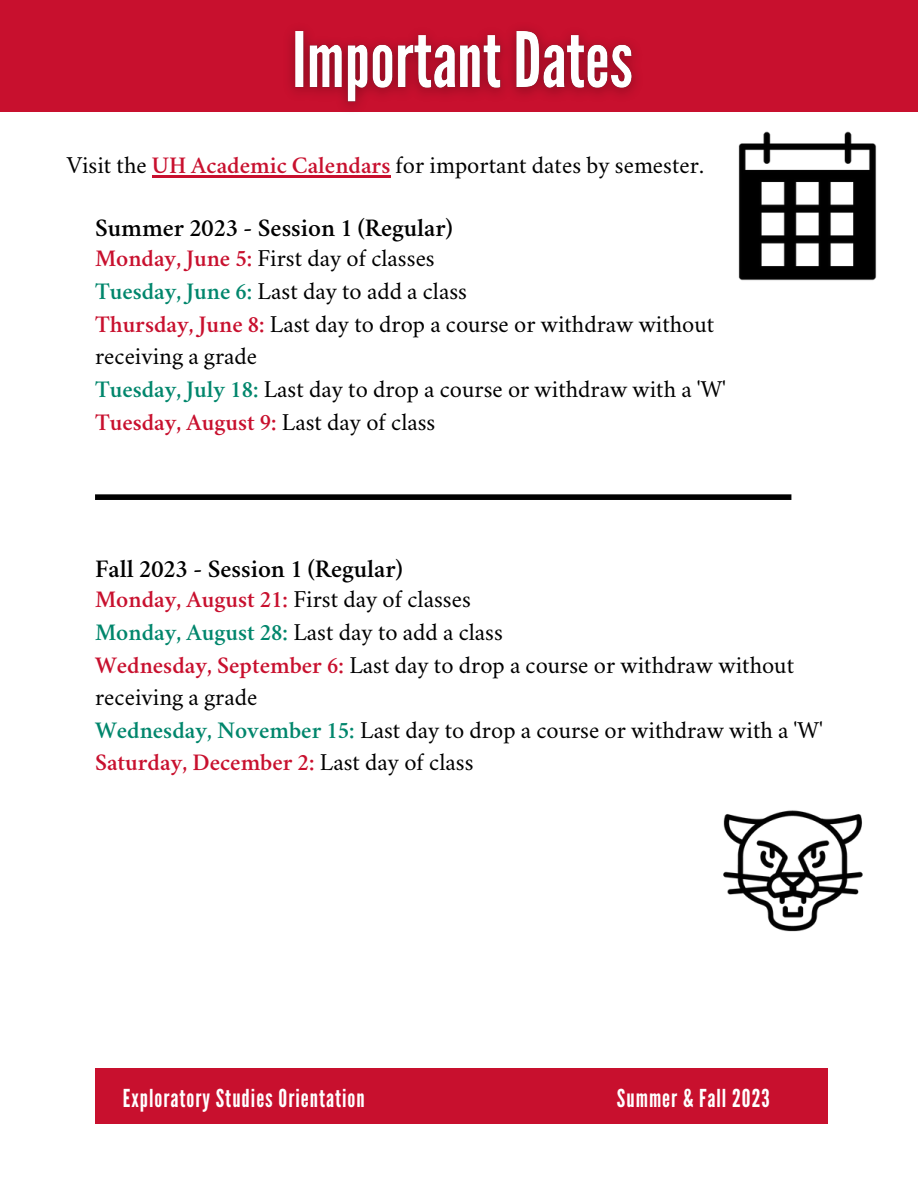
<style>
.page{position:relative;width:918px;height:1188px;background:#fff}
.page>*{position:absolute;margin:0;border:0;box-sizing:border-box;transform-origin:0 0}
.t1{font:600 25.5px "Crimson";color:#000}
.t2{font:24.6px "League Gothic";letter-spacing:.04em;color:#fff}
.t3{font:24px/32.7px "Crimson";color:#000}
.t4{font:600 24px "Crimson";color:#c8102e}
.s1{font-weight:600;color:#c8102e}
.s2{font-weight:600;color:#00866c}
.s3{font-weight:400;color:#000}
</style>
<div class="page">
<div style="left:0;top:0;width:918px;height:112px;background:#c8102e"></div>
<div style="left:95px;top:1069px;width:506px;height:55px;background:#c8102e"></div>
<div style="left:576px;top:1069px;width:252px;height:55px;background:#c8102e"></div>
<img style="left:738px;top:131px;width:139px;height:150px">
<div style="left:95px;top:494px;width:696px;height:6px;background:#000"></div>
<img style="left:723px;top:810px;width:140px;height:122px">
<img style="left:289px;top:29px;width:347px;height:78px">
<hr style="left:152px;top:175px;width:239px;height:2px;background:#c8102e">
<p class="t3" style="left:67px;top:151px;width:639px">Visit the <span class="s1">UH Academic Calendars</span> for important dates by semester.</p>
<p class="t1" style="left:95px;top:218px;width:359px">Summer 2023 - Session 1 (Regular)</p>
<p class="t3" style="left:95px;top:245px;width:341px"><span class="s1">Monday, June 5:</span> First day of classes</p>
<p class="t3" style="left:95px;top:277px;width:374px"><span class="s2">Tuesday, June 6:</span> Last day to add a class</p>
<p class="t3" style="left:95px;top:310px;width:621px"><span class="s1">Thursday, June 8:</span> Last day to drop a course or withdraw without receiving a grade</p>
<p class="t3" style="left:95px;top:375px;width:633px"><span class="s2">Tuesday, July 18:</span> Last day to drop a course or withdraw with a 'W'</p>
<p class="t4" style="left:95px;top:413px;width:342px">Tuesday, August 9: <span class="s3">Last day of class</span></p>
<p class="t1" style="left:95px;top:559px;width:309px">Fall 2023 - Session 1 (Regular)</p>
<p class="t3" style="left:95px;top:585px;width:377px"><span class="s1">Monday, August 21:</span> First day of classes</p>
<p class="t3" style="left:95px;top:618px;width:409px"><span class="s2">Monday, August 28:</span> Last day to add a class</p>
<p class="t3" style="left:95px;top:651px;width:701px"><span class="s1">Wednesday, September 6:</span> Last day to drop a course or withdraw without receiving a grade</p>
<p class="t3" style="left:95px;top:716px;width:729px"><span class="s2">Wednesday, November 15:</span> Last day to drop a course or withdraw with a 'W'</p>
<p class="t4" style="left:95px;top:754px;width:380px">Saturday, December 2: <span class="s3">Last day of class</span></p>
<p class="t2" style="left:123px;top:1084px;width:243px">Exploratory Studies Orientation</p>
<p class="t2" style="left:617px;top:1084px;width:154px">Summer &amp; Fall 2023</p>
</div>
